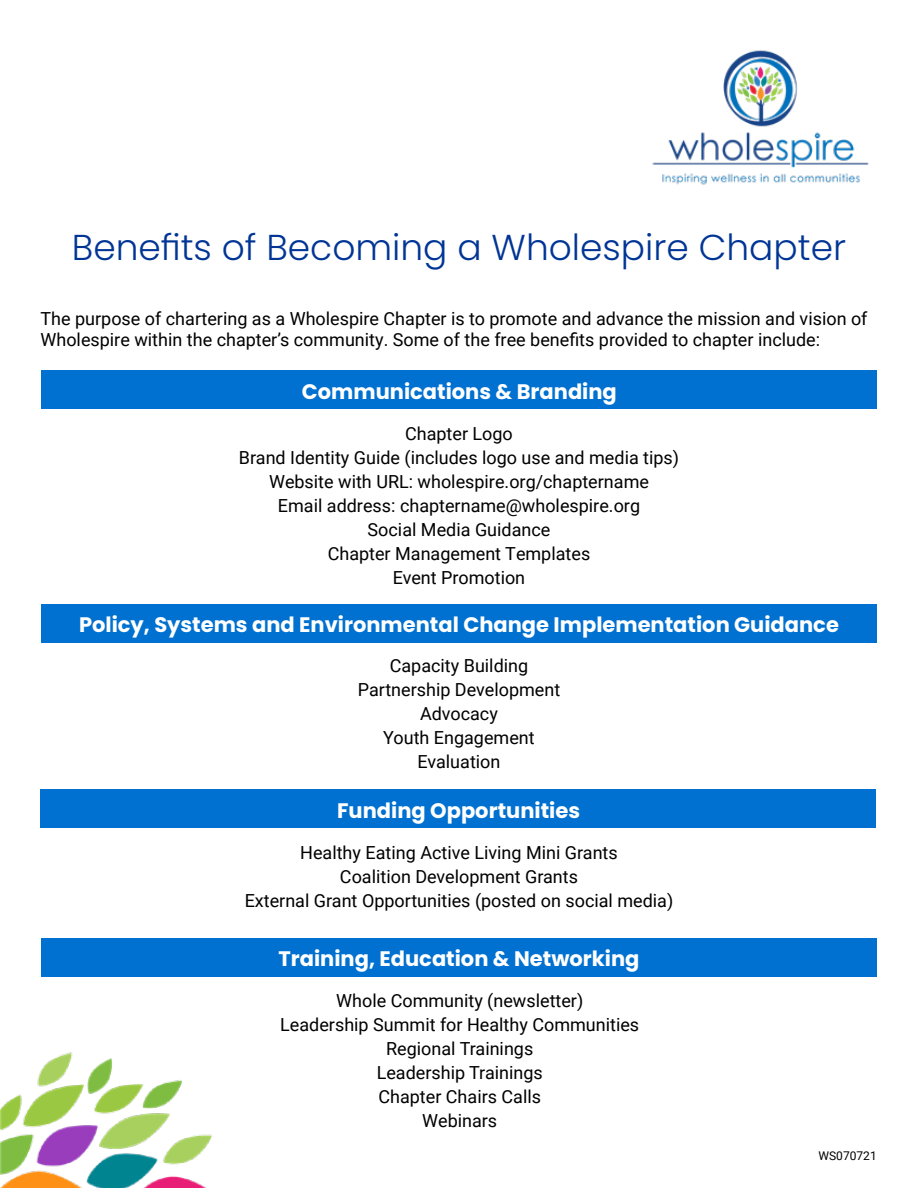
<style>
.page{position:relative;width:918px;height:1188px;background:#fff}
.page>*{position:absolute;margin:0;border:0;box-sizing:border-box;transform-origin:0 0}
.t1{font:300 36px "Poppins";color:#003595}
.t2{font:700 21px "Poppins";color:#fff}
.t3{font:18px/24px "Roboto";color:#000;text-align:center}
.t4{font:12px "Roboto";color:#000}
</style>
<div class="page">
<div style="left:41px;top:370px;width:836px;height:39px;background:#0071d0"></div>
<img style="left:652px;top:50px;width:217px;height:135px">
<img style="left:0;top:1052px;width:212px;height:136px">
<div style="left:41px;top:604px;width:835px;height:39px;background:#0071d0"></div>
<div style="left:40px;top:789px;width:836px;height:39px;background:#0071d0"></div>
<div style="left:41px;top:938px;width:835px;height:39px;background:#0071d0"></div>
<h1 class="t1" style="left:72px;top:227px;width:776px">Benefits of Becoming a Wholespire Chapter</h1>
<p class="t3" style="left:40px;top:307px;width:829px;line-height:21.6px;text-align:left">The purpose of chartering as a Wholespire Chapter is to promote and advance the mission and vision of<br>Wholespire within the chapter’s community. Some of the free benefits provided to chapter include:</p>
<p class="t2" style="left:302px;top:379px;width:317px">Communications &amp; Branding</p>
<p class="t3" style="left:239px;top:421px;width:442px">Chapter Logo<br>Brand Identity Guide (includes logo use and media tips)<br>Website with URL: wholespire.org/chaptername<br>Email address: chaptername@wholespire.org<br>Social Media Guidance<br>Chapter Management Templates<br>Event Promotion</p>
<p class="t2" style="left:79px;top:613px;width:761px">Policy, Systems and Environmental Change Implementation Guidance</p>
<p class="t3" style="left:358px;top:653px;width:204px">Capacity Building<br>Partnership Development<br>Advocacy<br>Youth Engagement<br>Evaluation</p>
<p class="t2" style="left:337px;top:798px;width:244px">Funding Opportunities</p>
<p class="t3" style="left:245px;top:840px;width:430px">Healthy Eating Active Living Mini Grants<br>Coalition Development Grants<br>External Grant Opportunities (posted on social media)</p>
<p class="t2" style="left:278px;top:947px;width:363px">Training, Education &amp; Networking</p>
<p class="t3" style="left:280px;top:988px;width:360px">Whole Community (newsletter)<br>Leadership Summit for Healthy Communities<br>Regional Trainings<br>Leadership Trainings<br>Chapter Chairs Calls<br>Webinars</p>
<p class="t4" style="left:819px;top:1147px;width:60px">WS070721</p>
</div>
